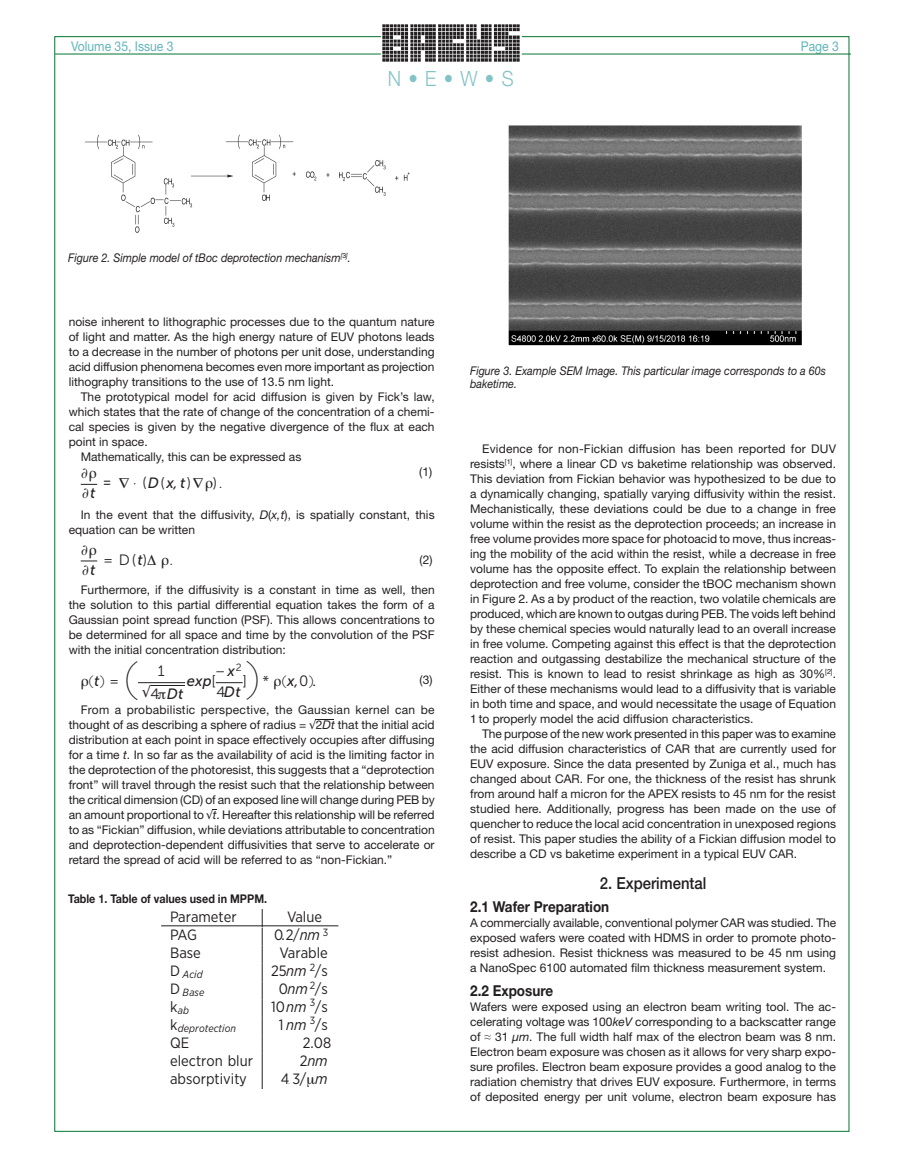
<style>
.page{position:relative;width:905px;height:1161px;background:#fff}
.page>*{position:absolute;margin:0;border:0;box-sizing:border-box;transform-origin:0 0}
.t1{font:100 46.35px "Gotham Narrow";color:#231f20}
.t2{font:300 21px "Helvetica Neue";color:#83c3c6;scale:.9 1}
.Subhead__1{font:500 16.5px "Helvetica Neue";color:#231f20;scale:.9 1}
.t3{font:15px "Gotham Narrow";color:#231f20}
.Subhead__2{font:700 15px "Helvetica Neue";color:#231f20;scale:.9 1}
.t4{font:15px "Museo Sans 300";color:#231f20}
.t5{font:italic 15px "Gotham Narrow";color:#231f20}
.t6{font:italic 15px/20.4px "Museo Sans 500";color:#231f20}
.t7{font:14.85px/22.2px "Museo Sans 300";color:#231f20;text-align:center}
.t8{font:italic 14.85px/20.2px "Museo Sans 500";color:#231f20}
.t9{font:300 14.85px "Gotham Narrow";color:#231f20}
.t10{font:13.5px "Helvetica Neue";color:#62b5b8;scale:.9 1}
.body{font:12px/15px "Helvetica Neue";color:#231f20;text-align:justify}
.body_no_indent{font:12px/15px "Helvetica Neue";color:#231f20;text-align:justify}
.Figs{font:italic 12px/13.5px "Helvetica Neue";color:#231f20;scale:.9 1}
.Figs-2{font:700 12px "Helvetica Neue";color:#231f20;scale:.9 1}
.t11{font:italic 10.5px "Gotham Narrow";color:#231f20}
.s1{font-family:"Gotham Narrow"}
.s2{font-family:"Museo Sans 500";font-style:italic}
.s3{font-style:italic}
.s4{font-family:"Museo Sans 500";font-weight:400;font-style:italic}
.s5{font-family:"Museo Sans 300";font-weight:400}
.s6{font-family:"Museo Sans 300";font-style:normal}
.s7{font-family:"Myriad Pro"}
.s8{font-family:"Gotham Narrow";font-weight:300}
.s9{font-style:normal}
.s10{font-weight:100}
.s11{font-family:"Helvetica"}
</style>
<div class="page">
<svg style="left:315px;top:719px;width:19px;height:1px"></svg>
<img style="left:85px;top:134px;width:325px;height:99px">
<img style="left:508px;top:125px;width:294px;height:221px">
<hr style="left:161px;top:926px;width:177px;height:1px;background:#231f20">
<svg style="left:262px;top:909px;width:1px;height:180px"></svg>
<hr style="left:138px;top:682px;width:47px;height:1px;background:#231f20">
<svg style="left:216px;top:682px;width:27px;height:1px"></svg>
<hr style="left:151px;top:685px;width:34px;height:1px;background:#231f20">
<hr style="left:55px;top:54px;width:795px;height:1px;background:#057431">
<div style="left:381px;top:20px;width:141px;height:52px;background:#fff"></div>
<img style="left:383px;top:24px;width:137px;height:37px">
<svg style="left:81px;top:483px;width:16px;height:2px"></svg>
<svg style="left:81px;top:560px;width:16px;height:2px"></svg>
<p class="t10" style="left:71px;top:38px;width:115px">Volume 35, Issue 3</p>
<p class="t10" style="left:800px;top:38px;width:44px">Page 3</p>
<h2 class="t2" style="left:388px;top:66px;width:141px">N • E • W • S</h2>
<p class="Figs" style="left:68px;top:251px;width:315px">Figure 2. Simple model of tBoc deprotection mechanism<sup>[</sup><sup>3</sup><sup>]</sup>.</p>
<p class="body_no_indent" style="left:69px;top:314px;width:367px">noise inherent to lithographic processes due to the quantum nature of light and matter. As the high energy nature of EUV photons leads to a decrease in the number of photons per unit dose, understanding acid diffusion phenomena becomes even more important as projection lithography transitions to the use of 13.5 nm light.</p>
<p class="body" style="left:69px;top:389px;width:367px;text-indent:12px">The prototypical model for acid diffusion is given by Fick’s law, which states that the rate of change of the concentration of a chemi&shy;cal species is given by the negative divergence of the flux at each point in space.</p>
<p class="body" style="left:81px;top:449px;width:222px">Mathematically, this can be expressed as</p>
<p class="t8" style="left:81px;top:463px;width:16px">∂ ∂t</p>
<p class="t7" style="left:103px;top:472px;width:121px"><span class="s1">=</span> ∇ · (<span class="s2">D</span>(<span class="s2">x,t</span>)∇ ).</p>
<p class="body" style="left:419px;top:464px;width:14px">(1)</p>
<p class="body" style="left:69px;top:507px;width:367px;text-indent:12px">In the event that the diffusivity, <span class="s3">D</span>(<span class="s3">x,t</span>), is spatially constant, this equation can be written</p>
<p class="t6" style="left:81px;top:539px;width:16px">∂ ∂t</p>
<p class="t4" style="left:103px;top:551px;width:46px">= D(<span class="s2">t</span>)</p>
<p class="t4" style="left:169px;top:551px;width:5px">.</p>
<p class="body" style="left:419px;top:552px;width:14px">(2)</p>
<p class="body" style="left:69px;top:582px;width:367px;text-indent:12px">Furthermore, if the diffusivity is a constant in time as well, then the solution to this partial differential equation takes the form of a Gaussian point spread function (PSF). This allows concentrations to be determined for all space and time by the convolution of the PSF with the initial concentration distribution:</p>
<p class="t9" style="left:88px;top:672px;width:33px">(<span class="s4">t</span>) <span class="s5">=</span></p>
<p class="t1" style="left:124px;top:650px;width:17px">(</p>
<p class="t7" style="left:142px;top:660px;width:42px">1<br>√4 <span class="s2">Dt</span></p>
<p class="t8" style="left:187px;top:671px;width:30px">exp<span class="s6">[</span></p>
<p class="t1" style="left:260px;top:711px;width:17px;rotate:-180deg">(</p>
<p class="t8" style="left:216px;top:661px;width:28px"><span class="s6">−</span>x<sup>2<br></sup><span class="s6">4</span>Dt</p>
<p class="body" style="left:419px;top:672px;width:14px">(3)</p>
<p class="body" style="left:69px;top:702px;width:367px;text-indent:12px">From a probabilistic perspective, the Gaussian kernel can be thought of as describing a sphere of radius = √2<span class="s3">Dt</span> that the initial acid distribution at each point in space effectively occupies after diffusing for a time <span class="s3">t</span>. In so far as the availability of acid is the limiting factor in the deprotection of the photoresist, this suggests that a “deprotection front” will travel through the resist such that the relationship between the critical dimension (CD) of an exposed line will change during PEB by an amount proportional to √<span class="s3">t</span>. Hereafter this relationship will be referred to as “Fickian” diffusion, while deviations attributable to concentration and deprotection-dependent diffusivities that serve to accelerate or retard the spread of acid will be referred to as “non-Fickian.”</p>
<p class="t7" style="left:243px;top:670px;width:73px">] <span class="s7">*</span> <span class="s8">(</span><span class="s2">x,</span>0<span class="s8">)</span></p>
<p class="Figs-2" style="left:68px;top:891px;width:222px">Table 1. Table of values used in MPPM.</p>
<p class="t3" style="left:170px;top:907px;width:68px">Parameter</p>
<p class="t3" style="left:287px;top:907px;width:36px">Value</p>
<p class="t3" style="left:170px;top:926px;width:29px">PAG</p>
<p class="t3" style="left:274px;top:926px;width:56px">0.2/<span class="s3">nm</span> <sup>3</sup></p>
<p class="t3" style="left:170px;top:944px;width:32px">Base</p>
<p class="t3" style="left:279px;top:944px;width:50px">Varable</p>
<p class="t11" style="left:170px;top:968px;width:34px"><sup>D</sup> Acid</p>
<p class="t3" style="left:271px;top:961px;width:58px">25<span class="s3">nm</span> <sup>2</sup>/s</p>
<p class="t11" style="left:170px;top:986px;width:36px"><sup>D</sup> Base</p>
<p class="t3" style="left:279px;top:979px;width:51px">0<span class="s3">nm</span> <sup>2</sup>/s</p>
<p class="t11" style="left:170px;top:1004px;width:20px"><sup>k</sup>ab</p>
<p class="t3" style="left:271px;top:997px;width:58px">10<span class="s3">nm</span> <sup>3</sup>/s</p>
<p class="t11" style="left:170px;top:1022px;width:67px"><sup>k</sup>deprotection</p>
<p class="t3" style="left:279px;top:1015px;width:51px">1 <span class="s3">nm</span> <sup>3</sup>/s</p>
<p class="t3" style="left:170px;top:1033px;width:21px">QE</p>
<p class="t3" style="left:303px;top:1033px;width:30px">2.08</p>
<p class="t3" style="left:170px;top:1051px;width:84px">electron blur</p>
<p class="t5" style="left:300px;top:1051px;width:29px"><span class="s9">2</span>nm</p>
<p class="t3" style="left:170px;top:1069px;width:78px">absorptivity</p>
<p class="t3" style="left:281px;top:1069px;width:48px">4<span class="s10">.</span>3/ <span class="s3">m</span></p>
<p class="Figs" style="left:470px;top:364px;width:397px">Figure 3. Example SEM Image. This particular image corresponds to a 60s baketime.</p>
<p class="body" style="left:470px;top:441px;width:367px;text-indent:12px">Evidence for non-Fickian diffusion has been reported for DUV resists<sup>[</sup><sup>1</sup><sup>]</sup>, where a linear CD vs baketime relationship was observed.<br>This deviation from Fickian behavior was hypothesized to be due to a dynamically changing, spatially varying diffusivity within the resist.<br>Mechanistically, these deviations could be due to a change in free volume within the resist as the deprotection proceeds; an increase in free volume provides more space for photoacid to move, thus increas&shy;ing the mobility of the acid within the resist, while a decrease in free volume has the opposite effect. To explain the relationship between deprotection and free volume, consider the tBOC mechanism shown in Figure <span class="s11">2</span>. As a by product of the reaction, two volatile chemicals are produced, which are known to outgas during PEB. The voids left behind by these chemical species would naturally lead to an overall increase in free volume. Competing against this effect is that the deprotection reaction and outgassing destabilize the mechanical structure of the resist. This is known to lead to resist shrinkage as high as 30%<sup>[</sup><sup>2</sup><sup>]</sup>.<br>Either of these mechanisms would lead to a diffusivity that is variable in both time and space, and would necessitate the usage of Equation <span class="s11">1</span> to properly model the acid diffusion characteristics.</p>
<p class="body" style="left:470px;top:726px;width:367px;text-indent:12px">The purpose of the new work presented in this paper was to examine the acid diffusion characteristics of CAR that are currently used for EUV exposure. Since the data presented by Zuniga et al., much has changed about CAR. For one, the thickness of the resist has shrunk from around half a micron for the APEX resists to 45 nm for the resist studied here. Additionally, progress has been made on the use of quencher to reduce the local acid concentration in unexposed regions of resist. This paper studies the ability of a Fickian diffusion model to describe a CD vs baketime experiment in a typical EUV CAR.</p>
<p class="Subhead__1" style="left:600px;top:873px;width:120px">2. Experimental</p>
<p class="Subhead__2" style="left:470px;top:898px;width:156px">2.1 Wafer Preparation</p>
<p class="body_no_indent" style="left:470px;top:915px;width:367px">A commercially available, conventional polymer CAR was studied. The exposed wafers were coated with HDMS in order to promote photo&shy;resist adhesion. Resist thickness was measured to be 45 nm using a NanoSpec 6100 automated film thickness measurement system.</p>
<p class="Subhead__2" style="left:470px;top:981px;width:94px">2.2 Exposure</p>
<p class="body_no_indent" style="left:470px;top:999px;width:367px">Wafers were exposed using an electron beam writing tool. The ac&shy;celerating voltage was 100<span class="s3">keV</span> corresponding to a backscatter range of ≈ 31 <span class="s3">µm</span>. The full width half max of the electron beam was 8 nm.<br>Electron beam exposure was chosen as it allows for very sharp expo&shy;sure profiles. Electron beam exposure provides a good analog to the radiation chemistry that drives EUV exposure. Furthermore, in terms of deposited energy per unit volume, electron beam exposure has</p>
</div>
